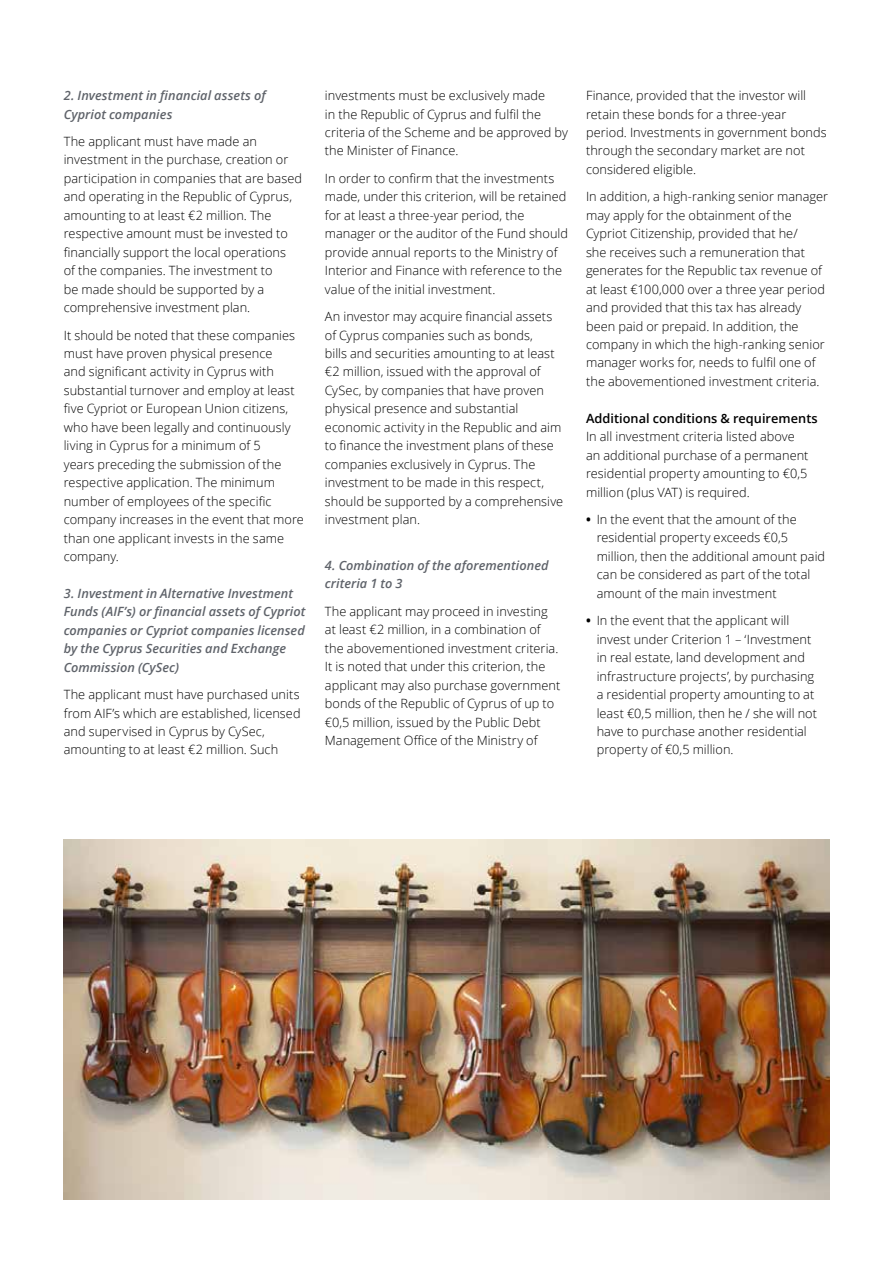
<style>
.page{position:relative;width:893px;height:1263px;background:#fff}
.page>*{position:absolute;margin:0;border:0;box-sizing:border-box;transform-origin:0 0}
.t1{font:300 12.75px/18.5px "Open Sans";letter-spacing:.005em;color:#000}
.t2{font:italic 600 12.75px/18.5px "Open Sans";letter-spacing:.005em;color:#5f636a}
.t3{font:600 12.75px "Open Sans";color:#000}
.s1{font-weight:700}
</style>
<div class="page">
<img style="left:64px;top:840px;width:765px;height:359px">
<p class="t2" style="left:64px;top:86px;width:203px">2. Investment in financial assets of<br>Cypriot companies</p>
<p class="t1" style="left:64px;top:132px;width:240px">The applicant must have made an investment in the purchase, creation or participation in companies that are based and operating in the Republic of Cyprus, amounting to at least €2 million. The respective amount must be invested to financially support the local operations<br>of the companies. The investment to<br>be made should be supported by a comprehensive investment plan.</p>
<p class="t1" style="left:64px;top:325px;width:242px">It should be noted that these companies must have proven physical presence<br>and significant activity in Cyprus with substantial turnover and employ at least five Cypriot or European Union citizens, who have been legally and continuously living in Cyprus for a minimum of 5<br>years preceding the submission of the respective application. The minimum number of employees of the specific company increases in the event that more than one applicant invests in the same company.</p>
<p class="t2" style="left:64px;top:584px;width:243px">3. Investment in Alternative Investment Funds (AIF’s) or financial assets of Cypriot companies or Cypriot companies licensed by the Cyprus Securities and Exchange Commission (CySec)</p>
<p class="t1" style="left:64px;top:685px;width:238px">The applicant must have purchased units from AIF’s which are established, licensed and supervised in Cyprus by CySec, amounting to at least €2 million. Such</p>
<p class="t1" style="left:325px;top:86px;width:245px">investments must be exclusively made<br>in the Republic of Cyprus and fulfil the criteria of the Scheme and be approved by the Minister of Finance.</p>
<p class="t1" style="left:325px;top:169px;width:245px">In order to confirm that the investments made, under this criterion, will be retained for at least a three-year period, the manager or the auditor of the Fund should provide annual reports to the Ministry of Interior and Finance with reference to the value of the initial investment.</p>
<p class="t1" style="left:325px;top:307px;width:240px">An investor may acquire financial assets of Cyprus companies such as bonds,<br>bills and securities amounting to at least €2 million, issued with the approval of CySec, by companies that have proven physical presence and substantial economic activity in the Republic and aim to finance the investment plans of these companies exclusively in Cyprus. The investment to be made in this respect, should be supported by a comprehensive investment plan.</p>
<p class="t2" style="left:325px;top:556px;width:225px">4. Combination of the aforementioned criteria 1 to 3</p>
<p class="t1" style="left:325px;top:602px;width:237px">The applicant may proceed in investing at least €2 million, in a combination of the abovementioned investment criteria.<br>It is noted that under this criterion, the applicant may also purchase government bonds of the Republic of Cyprus of up to €0,5 million, issued by the Public Debt Management Office of the Ministry of</p>
<p class="t1" style="left:586px;top:86px;width:242px">Finance, provided that the investor will retain these bonds for a three-year period. Investments in government bonds through the secondary market are not considered eligible.</p>
<p class="t1" style="left:586px;top:187px;width:243px">In addition, a high-ranking senior manager may apply for the obtainment of the Cypriot Citizenship, provided that he/<br>she receives such a remuneration that generates for the Republic tax revenue of at least €100,000 over a three year period and provided that this tax has already been paid or prepaid. In addition, the company in which the high-ranking senior manager works for, needs to fulfil one of the abovementioned investment criteria.</p>
<p class="t3" style="left:586px;top:409px;width:233px">Additional conditions &amp; requirements</p>
<p class="t1" style="left:586px;top:427px;width:224px">In all investment criteria listed above an additional purchase of a permanent residential property amounting to €0,5 million (plus VAT) is required.</p>
<p class="t1" style="left:597px;top:510px;width:230px;text-indent:-11px"><span class="s1">•</span> In the event that the amount of the residential property exceeds €0,5 million, then the additional amount paid can be considered as part of the total amount of the main investment</p>
<p class="t1" style="left:597px;top:611px;width:222px;text-indent:-11px"><span class="s1">•</span> In the event that the applicant will invest under Criterion 1 – ‘Investment in real estate, land development and infrastructure projects’, by purchasing a residential property amounting to at least €0,5 million, then he / she will not have to purchase another residential property of €0,5 million.</p>
</div>
